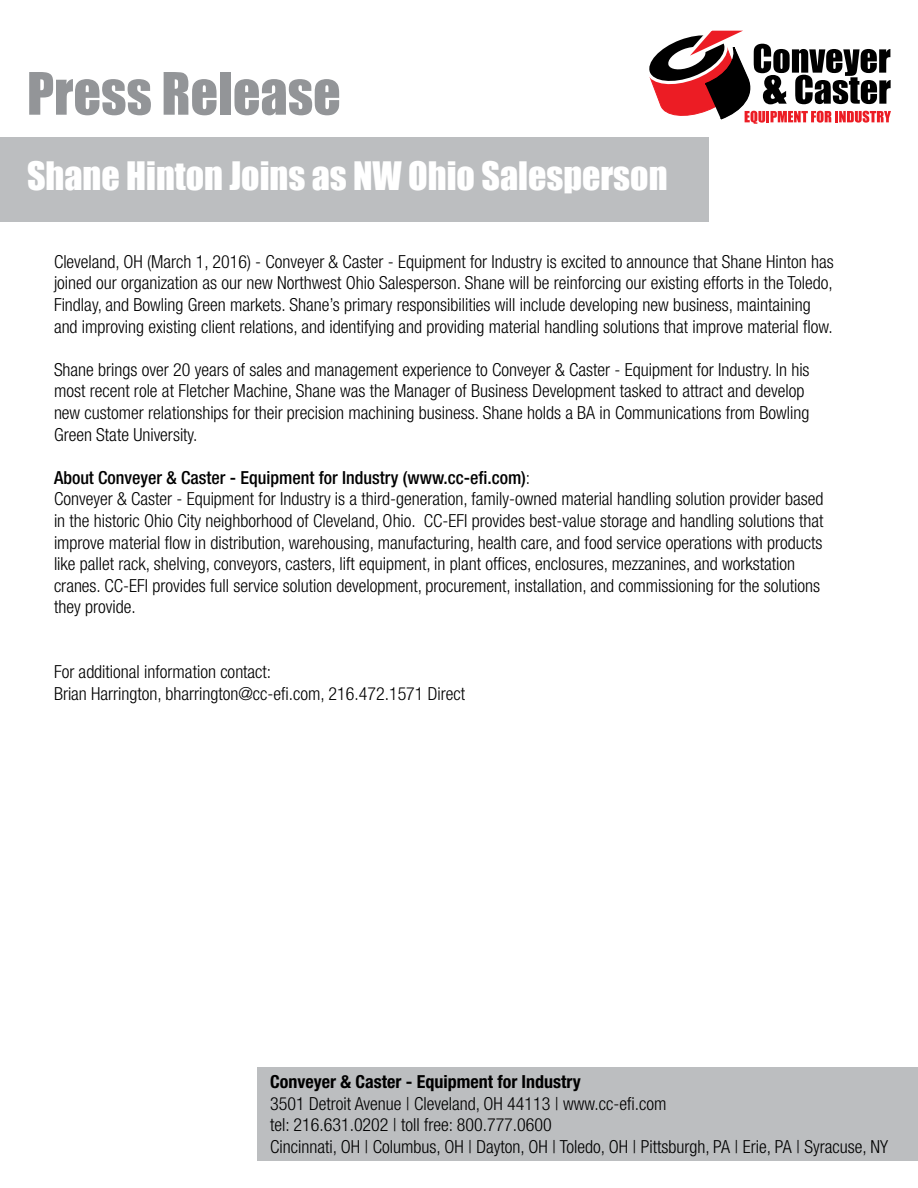
<style>
.page{position:relative;width:918px;height:1188px;background:#fff}
.page>*{position:absolute;margin:0;border:0;box-sizing:border-box;transform-origin:0 0}
.t1{font:54px "Impact";color:#939598}
.t2{font:36px "Impact";color:#fff}
.t3{font:300 condensed 18px/21.6px "Helvetica Neue LT Pro";color:#000}
.t4{font:700 condensed 18px "Helvetica Neue LT Pro";color:#000}
.s1{font-weight:500}
</style>
<div class="page">
<svg style="left:649px;top:30px;width:242px;height:94px"></svg>
<div style="left:0;top:138px;width:708px;height:84px;background:#bcbec0"></div>
<div style="left:257px;top:1067px;width:661px;height:94px;background:#bcbec0"></div>
<h1 class="t1" style="left:27px;top:52px;width:315px">Press Release</h1>
<h2 class="t2" style="left:27px;top:148px;width:642px">Shane Hinton Joins as NW Ohio Salesperson</h2>
<p class="t3" style="left:54px;top:250px;width:781px">Cleveland, OH (March 1, 2016) - Conveyer &amp; Caster - Equipment for Industry is excited to announce that Shane Hinton has joined our organization as our new Northwest Ohio Salesperson. Shane will be reinforcing our existing efforts in the Toledo, Findlay, and Bowling Green markets. Shane’s primary responsibilities will include developing new business, maintaining and improving existing client relations, and identifying and providing material handling solutions that improve material flow.</p>
<p class="t3" style="left:54px;top:358px;width:757px">Shane brings over 20 years of sales and management experience to Conveyer &amp; Caster - Equipment for Industry. In his most recent role at Fletcher Machine, Shane was the Manager of Business Development tasked to attract and develop new customer relationships for their precision machining business. Shane holds a BA in Communications from Bowling Green State University.</p>
<p class="t3" style="left:54px;top:466px;width:771px"><span class="s1">About Conveyer &amp; Caster - Equipment for Industry (www.cc-efi.com)</span>:<br>Conveyer &amp; Caster - Equipment for Industry is a third-generation, family-owned material handling solution provider based in the historic Ohio City neighborhood of Cleveland, Ohio. CC-EFI provides best-value storage and handling solutions that improve material flow in distribution, warehousing, manufacturing, health care, and food service operations with products like pallet rack, shelving, conveyors, casters, lift equipment, in plant offices, enclosures, mezzanines, and workstation cranes. CC-EFI provides full service solution development, procurement, installation, and commissioning for the solutions they provide.</p>
<p class="t3" style="left:54px;top:661px;width:413px">For additional information contact:<br>Brian Harrington, bharrington@cc-efi.com, 216.472.1571 Direct</p>
<p class="t4" style="left:270px;top:1071px;width:312px">Conveyer &amp; Caster - Equipment for Industry</p>
<p class="t3" style="left:270px;top:1092px;width:619px">3501 Detroit Avenue | Cleveland, OH 44113 | www.cc-efi.com<br>tel: 216.631.0202 | toll free: 800.777.0600<br>Cincinnati, OH | Columbus, OH | Dayton, OH | Toledo, OH | Pittsburgh, PA | Erie, PA | Syracuse, NY</p>
</div>
